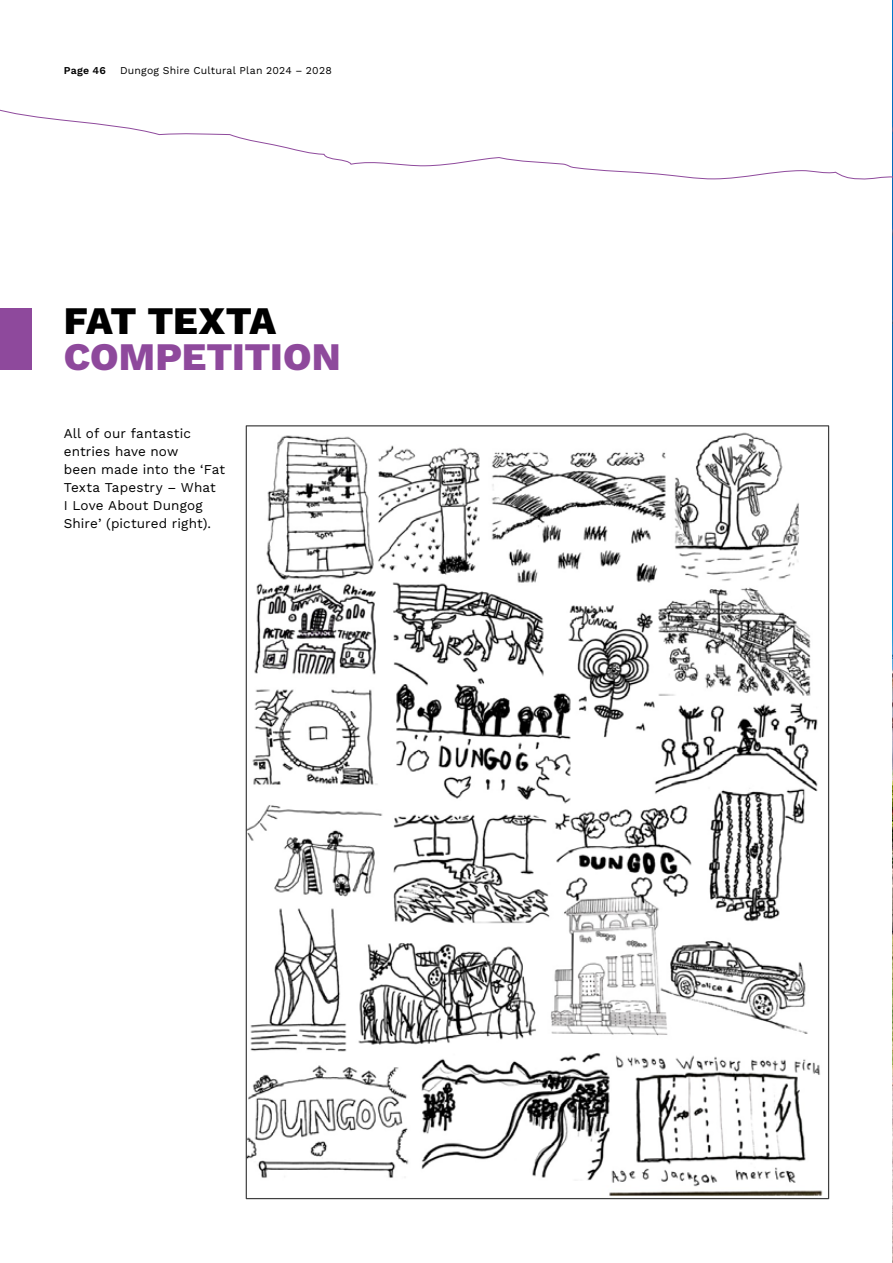
<style>
.page{position:relative;width:893px;height:1263px;background:#fff}
.page>*{position:absolute;margin:0;border:0;box-sizing:border-box;transform-origin:0 0}
.t1{font:800 39px "Work Sans";color:#8e499c}
.t2{font:800 39px "Work Sans";letter-spacing:-.025em;color:#000}
.t3{font:13.5px/18px "Work Sans";letter-spacing:.01em;color:#000}
.t4{font:10.5px "Work Sans";letter-spacing:.02em;color:#000}
.t5{font:600 10.5px "Work Sans";letter-spacing:.025em;color:#000}
</style>
<div class="page">
<img style="left:892px;top:0;width:1px;height:1263px">
<svg style="left:0;top:106px;width:893px;height:134px"></svg>
<div style="left:0;top:308px;width:32px;height:61px;background:#8e499c"></div>
<img style="left:248px;top:432px;width:575px;height:764px">
<p class="t5" style="left:64px;top:62px;width:44px">Page 46</p>
<p class="t4" style="left:120px;top:62px;width:213px">Dungog Shire Cultural Plan 2024 – 2028</p>
<h1 class="t2" style="left:64px;top:291px;width:214px">FAT TEXTA</h1>
<h1 class="t1" style="left:64px;top:327px;width:278px">COMPETITION</h1>
<p class="t3" style="left:64px;top:424px;width:163px">All of our fantastic entries have now<br>been made into the ‘Fat<br>Texta Tapestry – What<br>I Love About Dungog<br>Shire’ (pictured right).</p>
</div>
